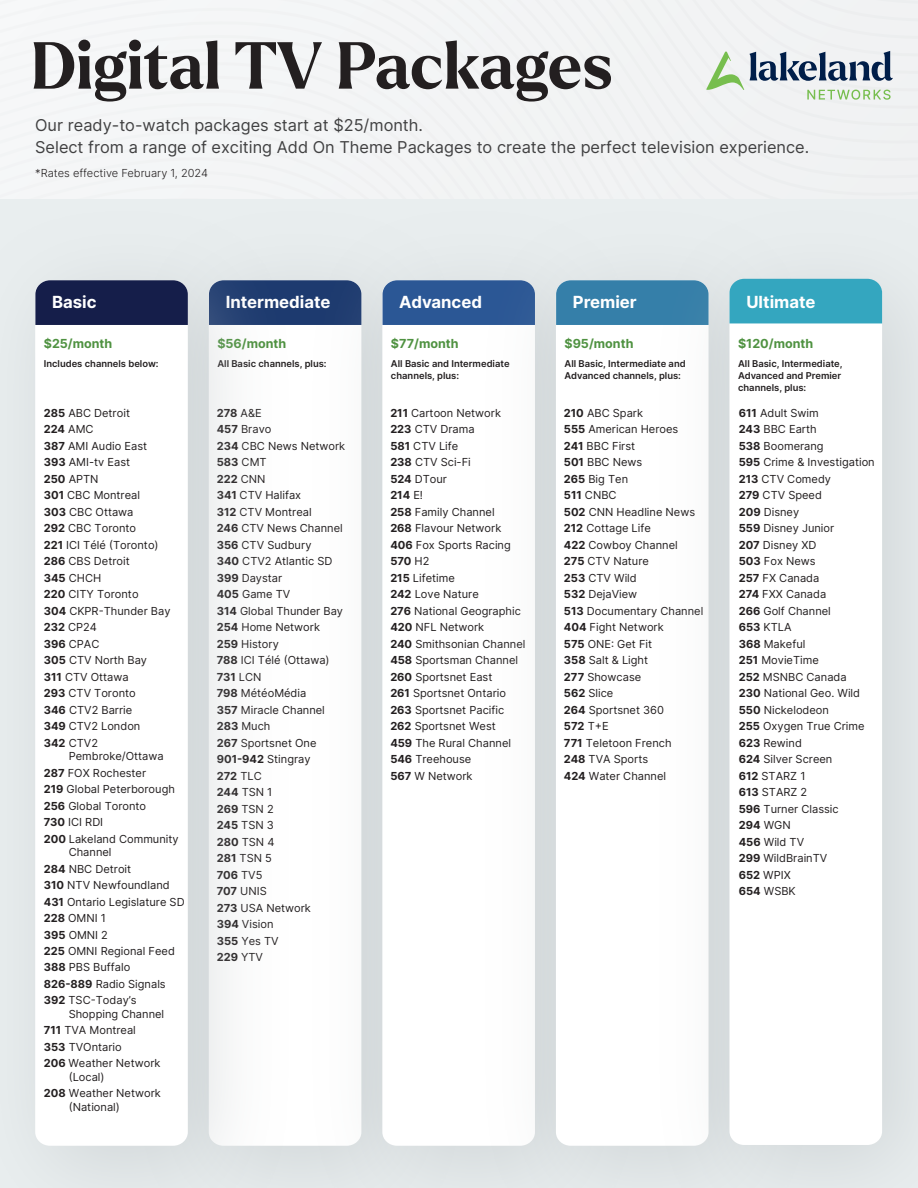
<style>
.page{position:relative;width:918px;height:1188px;background:#fff}
.page>*{position:absolute;margin:0;border:0;box-sizing:border-box;transform-origin:0 0}
.t1{font:700 64.5px "Larken";color:#231f20}
.t2{font:700 16.65px "Inter";color:#fff}
.t3{font:16.35px/21.8px "Inter";color:#414142}
.t4{font:700 12.45px "Inter";color:#4f9241}
.t5{font:11.1px/16.5px "Inter";color:#231f20}
.t6{font:300 11.1px "Inter";color:#231f20}
.t7{font:600 9.45px/12px "Inter";color:#231f20}
.s1{font-weight:700}
</style>
<div class="page">
<div style="left:1px;top:2px;width:917px;height:14px;background:#f3f4f5"></div>
<div style="left:1px;top:16px;width:917px;height:15px;background:#f3f4f5"></div>
<div style="left:1px;top:31px;width:917px;height:14px;background:#f3f4f5"></div>
<div style="left:1px;top:45px;width:917px;height:14px;background:#f3f4f5"></div>
<div style="left:1px;top:59px;width:917px;height:15px;background:#f3f4f5"></div>
<div style="left:1px;top:74px;width:917px;height:14px;background:#f3f4f5"></div>
<div style="left:1px;top:88px;width:917px;height:14px;background:#f2f4f4"></div>
<div style="left:1px;top:102px;width:917px;height:15px;background:#f2f3f4"></div>
<div style="left:1px;top:117px;width:917px;height:14px;background:#f2f3f4"></div>
<div style="left:1px;top:131px;width:917px;height:14px;background:#f2f3f4"></div>
<div style="left:1px;top:145px;width:917px;height:15px;background:#f2f3f4"></div>
<div style="left:1px;top:160px;width:917px;height:22px;background:#f2f3f4"></div>
<img style="left:316px;top:182px;width:142px;height:1006px">
<div style="left:382px;top:280px;width:153px;height:866px;background:#fff;border-radius:14px"></div>
<div style="left:383px;top:280px;width:75px;height:45px;background:#2b5795"></div>
<img style="left:458px;top:182px;width:174px;height:1006px">
<div style="left:556px;top:280px;width:153px;height:866px;background:#fff;border-radius:14px"></div>
<div style="left:556px;top:280px;width:76px;height:45px;background:#357fa9"></div>
<img style="left:632px;top:182px;width:286px;height:1006px">
<div style="left:729px;top:279px;width:153px;height:866px;background:#fff;border-radius:14px"></div>
<div style="left:730px;top:279px;width:152px;height:44px;background:#34a6bf"></div>
<img style="left:0;top:182px;width:316px;height:1006px">
<div style="left:35px;top:280px;width:153px;height:866px;background:#fff;border-radius:14px"></div>
<div style="left:35px;top:280px;width:153px;height:45px;background:#151e4a"></div>
<svg style="left:807px;top:90px;width:84px;height:10px"></svg>
<svg style="left:750px;top:51px;width:143px;height:30px"></svg>
<svg style="left:706px;top:52px;width:38px;height:38px"></svg>
<h1 class="t1" style="left:31px;top:23px;width:583px">Digital TV Packages</h1>
<h3 class="t3" style="left:35px;top:114px;width:776px">Our ready-to-watch packages start at $25/month.<br>Select from a range of exciting Add On Theme Packages to create the perfect television experience.</h3>
<p class="t6" style="left:35px;top:166px;width:174px">*Rates effective February 1, 2024</p>
<h2 class="t2" style="left:52px;top:290px;width:46px">Basic</h2>
<p class="t4" style="left:44px;top:334px;width:70px">$25/month</p>
<p class="t7" style="left:44px;top:357px;width:116px">Includes channels below:</p>
<p class="t5" style="left:44px;top:404px;width:128px"><span class="s1">285</span> ABC Detroit<br><span class="s1">224</span> AMC<br><span class="s1">387</span> AMI Audio East<br><span class="s1">393</span> AMI-tv East<br><span class="s1">250</span> APTN<br><span class="s1">301</span> CBC Montreal<br><span class="s1">303</span> CBC Ottawa<br><span class="s1">292</span> CBC Toronto<br><span class="s1">221</span> ICI Télé (Toronto)<br><span class="s1">286</span> CBS Detroit<br><span class="s1">345</span> CHCH<br><span class="s1">220</span> CITY Toronto<br><span class="s1">304</span> CKPR-Thunder Bay<br><span class="s1">232</span> CP24<br><span class="s1">396</span> CPAC<br><span class="s1">305</span> CTV North Bay<br><span class="s1">311</span> CTV Ottawa<br><span class="s1">293</span> CTV Toronto<br><span class="s1">346</span> CTV2 Barrie<br><span class="s1">349</span> CTV2 London<br><span class="s1">342</span> CTV2</p>
<p class="t5" style="left:44px;top:748px;width:136px;text-indent:25px">Pembroke/Ottawa<br><span class="s1">287</span> FOX Rochester<br><span class="s1">219</span> Global Peterborough<br><span class="s1">256</span> Global Toronto<br><span class="s1">730</span> ICI RDI<br><span class="s1">200</span> Lakeland Community</p>
<p class="t5" style="left:44px;top:843px;width:142px;text-indent:25px">Channel<br><span class="s1">284</span> NBC Detroit<br><span class="s1">310</span> NTV Newfoundland<br><span class="s1">431</span> Ontario Legislature SD<br><span class="s1">228</span> OMNI 1<br><span class="s1">395</span> OMNI 2<br><span class="s1">225</span> OMNI Regional Feed<br><span class="s1">388</span> PBS Buffalo<br><span class="s1">826-889</span> Radio Signals<br><span class="s1">392</span> TSC-Today’s</p>
<p class="t5" style="left:44px;top:1005px;width:122px;text-indent:25px">Shopping Channel<br><span class="s1">711</span> TVA Montreal<br><span class="s1">353</span> TVOntario<br><span class="s1">206</span> Weather Network</p>
<p class="t5" style="left:44px;top:1068px;width:119px;text-indent:25px">(Local)<br><span class="s1">208</span> Weather Network</p>
<p class="t5" style="left:69px;top:1098px;width:53px">(National)</p>
<h2 class="t2" style="left:226px;top:290px;width:106px">Intermediate</h2>
<p class="t4" style="left:217px;top:334px;width:70px">$56/month</p>
<p class="t7" style="left:217px;top:357px;width:111px">All Basic channels, plus:</p>
<p class="t5" style="left:217px;top:404px;width:130px"><span class="s1">278</span> A&amp;E<br><span class="s1">457</span> Bravo<br><span class="s1">234</span> CBC News Network<br><span class="s1">583</span> CMT<br><span class="s1">222</span> CNN<br><span class="s1">341</span> CTV Halifax<br><span class="s1">312</span> CTV Montreal<br><span class="s1">246</span> CTV News Channel<br><span class="s1">356</span> CTV Sudbury<br><span class="s1">340</span> CTV2 Atlantic SD<br><span class="s1">399</span> Daystar<br><span class="s1">405</span> Game TV<br><span class="s1">314</span> Global Thunder Bay<br><span class="s1">254</span> Home Network<br><span class="s1">259</span> History<br><span class="s1">788</span> ICI Télé (Ottawa)<br><span class="s1">731</span> LCN<br><span class="s1">798</span> MétéoMédia<br><span class="s1">357</span> Miracle Channel<br><span class="s1">283</span> Much<br><span class="s1">267</span> Sportsnet One<br><span class="s1">901-942</span> Stingray<br><span class="s1">272</span> TLC<br><span class="s1">244</span> TSN 1<br><span class="s1">269</span> TSN 2<br><span class="s1">245</span> TSN 3<br><span class="s1">280</span> TSN 4<br><span class="s1">281</span> TSN 5<br><span class="s1">706</span> TV5<br><span class="s1">707</span> UNIS<br><span class="s1">273</span> USA Network<br><span class="s1">394</span> Vision<br><span class="s1">355</span> Yes TV<br><span class="s1">229</span> YTV</p>
<h2 class="t2" style="left:399px;top:290px;width:84px">Advanced</h2>
<p class="t4" style="left:391px;top:334px;width:69px">$77/month</p>
<p class="t7" style="left:391px;top:357px;width:120px">All Basic and Intermediate channels, plus:</p>
<p class="t5" style="left:390px;top:404px;width:137px"><span class="s1">211</span> Cartoon Network<br><span class="s1">223</span> CTV Drama<br><span class="s1">581</span> CTV Life<br><span class="s1">238</span> CTV Sci-Fi<br><span class="s1">524</span> DTour<br><span class="s1">214</span> E!<br><span class="s1">258</span> Family Channel<br><span class="s1">268</span> Flavour Network<br><span class="s1">406</span> Fox Sports Racing<br><span class="s1">570</span> H2<br><span class="s1">215</span> Lifetime<br><span class="s1">242</span> Love Nature<br><span class="s1">276</span> National Geographic<br><span class="s1">420</span> NFL Network<br><span class="s1">240</span> Smithsonian Channel<br><span class="s1">458</span> Sportsman Channel<br><span class="s1">260</span> Sportsnet East<br><span class="s1">261</span> Sportsnet Ontario<br><span class="s1">263</span> Sportsnet Pacific<br><span class="s1">262</span> Sportsnet West<br><span class="s1">459</span> The Rural Channel<br><span class="s1">546</span> Treehouse<br><span class="s1">567</span> W Network</p>
<h2 class="t2" style="left:573px;top:290px;width:65px">Premier</h2>
<p class="t4" style="left:565px;top:334px;width:70px">$95/month</p>
<p class="t7" style="left:565px;top:357px;width:123px">All Basic, Intermediate and<br>Advanced channels, plus:</p>
<p class="t5" style="left:564px;top:404px;width:141px"><span class="s1">210</span> ABC Spark<br><span class="s1">555</span> American Heroes<br><span class="s1">241</span> BBC First<br><span class="s1">501</span> BBC News<br><span class="s1">265</span> Big Ten<br><span class="s1">511</span> CNBC<br><span class="s1">502</span> CNN Headline News<br><span class="s1">212</span> Cottage Life<br><span class="s1">422</span> Cowboy Channel<br><span class="s1">275</span> CTV Nature<br><span class="s1">253</span> CTV Wild<br><span class="s1">532</span> DejaView<br><span class="s1">513</span> Documentary Channel<br><span class="s1">404</span> Fight Network<br><span class="s1">575</span> ONE: Get Fit<br><span class="s1">358</span> Salt &amp; Light<br><span class="s1">277</span> Showcase<br><span class="s1">562</span> Slice<br><span class="s1">264</span> Sportsnet 360<br><span class="s1">572</span> T+E<br><span class="s1">771</span> Teletoon French<br><span class="s1">248</span> TVA Sports<br><span class="s1">424</span> Water Channel</p>
<h2 class="t2" style="left:746px;top:290px;width:71px">Ultimate</h2>
<p class="t4" style="left:738px;top:334px;width:77px">$120/month</p>
<p class="t7" style="left:738px;top:357px;width:106px">All Basic, Intermediate,<br>Advanced and Premier channels, plus:</p>
<p class="t5" style="left:739px;top:404px;width:138px"><span class="s1">611</span> Adult Swim<br><span class="s1">243</span> BBC Earth<br><span class="s1">538</span> Boomerang<br><span class="s1">595</span> Crime &amp; Investigation<br><span class="s1">213</span> CTV Comedy<br><span class="s1">279</span> CTV Speed<br><span class="s1">209</span> Disney<br><span class="s1">559</span> Disney Junior<br><span class="s1">207</span> Disney XD<br><span class="s1">503</span> Fox News<br><span class="s1">257</span> FX Canada<br><span class="s1">274</span> FXX Canada<br><span class="s1">266</span> Golf Channel<br><span class="s1">653</span> KTLA<br><span class="s1">368</span> Makeful<br><span class="s1">251</span> MovieTime<br><span class="s1">252</span> MSNBC Canada<br><span class="s1">230</span> National Geo. Wild<br><span class="s1">550</span> Nickelodeon<br><span class="s1">255</span> Oxygen True Crime<br><span class="s1">623</span> Rewind<br><span class="s1">624</span> Silver Screen<br><span class="s1">612</span> STARZ 1<br><span class="s1">613</span> STARZ 2<br><span class="s1">596</span> Turner Classic<br><span class="s1">294</span> WGN<br><span class="s1">456</span> Wild TV<br><span class="s1">299</span> WildBrainTV<br><span class="s1">652</span> WPIX<br><span class="s1">654</span> WSBK</p>
</div>
